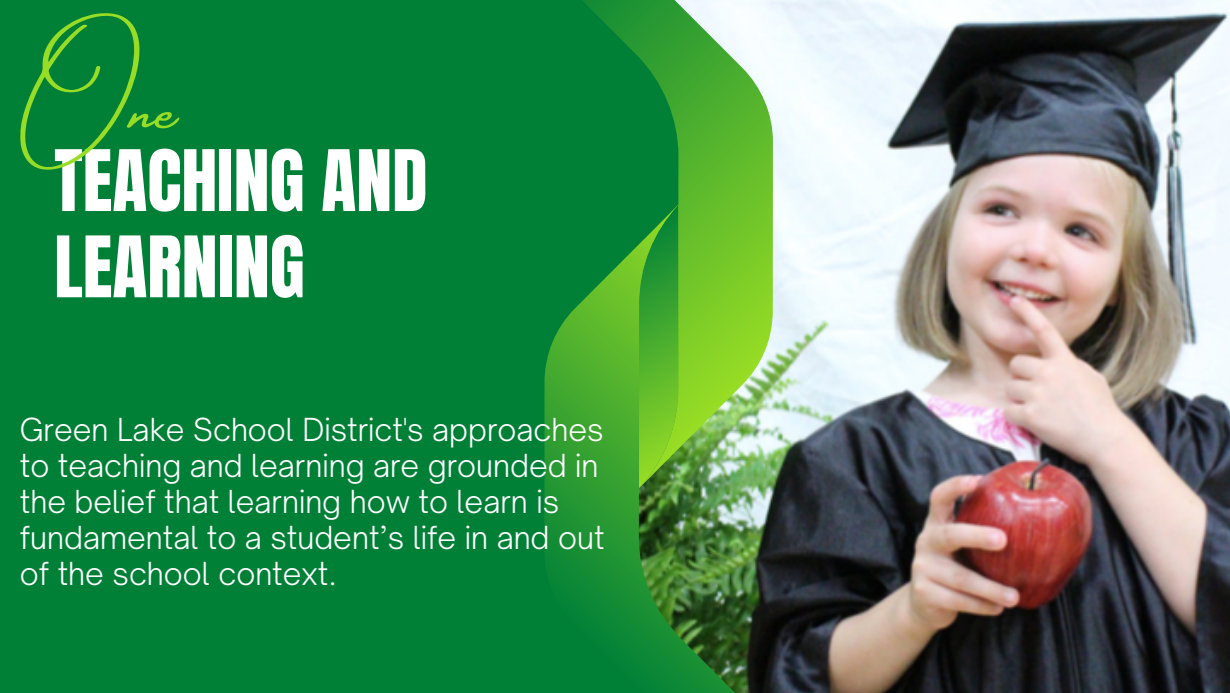
<style>
.page{position:relative;width:1230px;height:693px;background:#008037}
.page>*{position:absolute;margin:0;border:0;box-sizing:border-box;transform-origin:0 0}
.t1{font:72px/86.2px "Anton";color:#fff}
.t2{font:72px "Amsterdam Four";color:#98dd25}
.t3{font:300 30.4px/36px "Open Sauce One";color:#fff}
</style>
<div class="page">
<img style="left:766px;top:0;width:464px;height:693px">
<svg style="left:583px;top:0;width:190px;height:488px"></svg>
<svg style="left:544px;top:205px;width:222px;height:488px"></svg>
<p class="t2" style="left:20px;top:69px;width:159px">One</p>
<p class="t1" style="left:54px;top:139px;width:375px">TEACHING AND<br>LEARNING</p>
<p class="t3" style="left:20px;top:411px;width:586px">Green Lake School District's approaches to teaching and learning are grounded in the belief that learning how to learn is fundamental to a student’s life in and out of the school context.</p>
</div>
